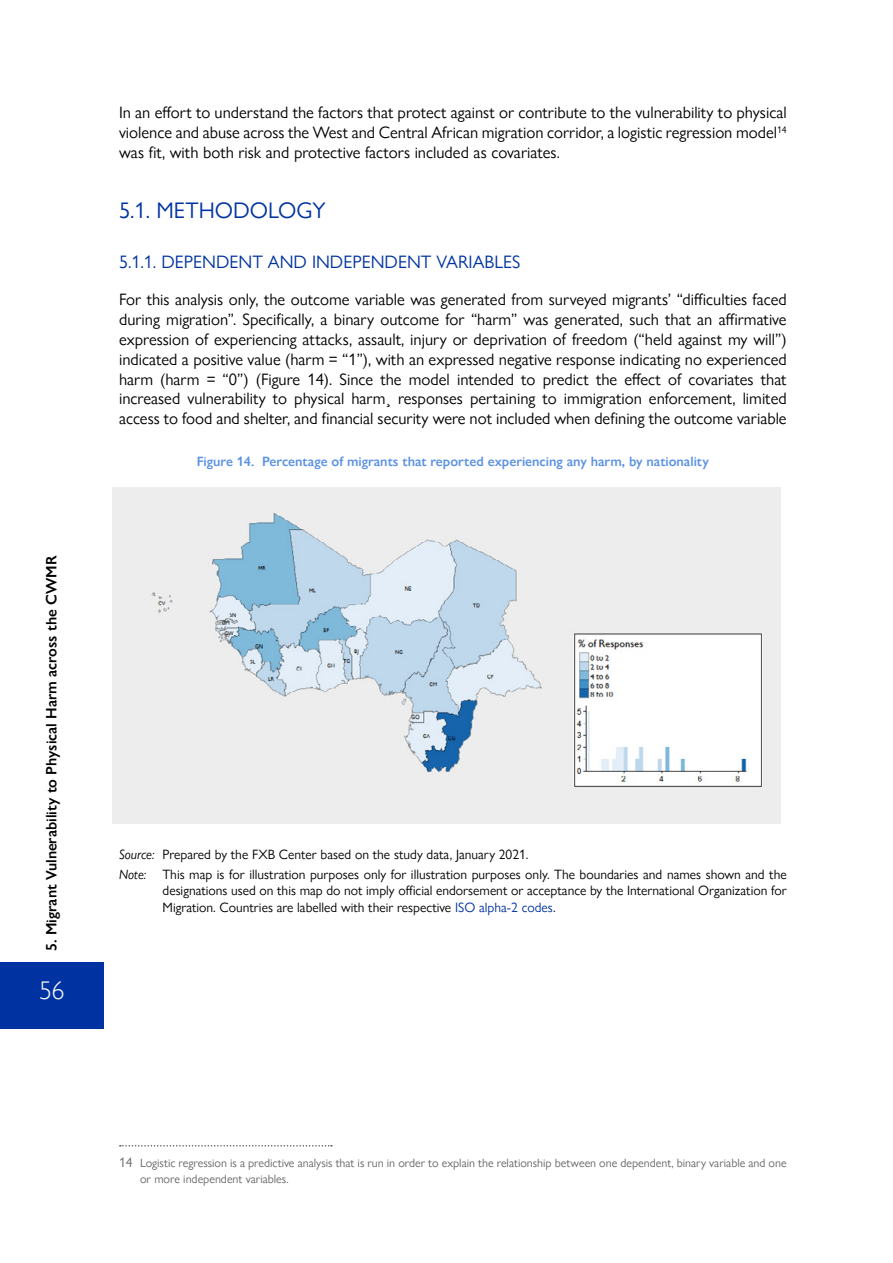
<style>
.page{position:relative;width:893px;height:1263px;background:#fff}
.page>*{position:absolute;margin:0;border:0;box-sizing:border-box;transform-origin:0 0}
.t1{font:300 25.5px "Gill Sans Nova";color:#fff}
.Secondary_Title{font:22.5px "Gill Sans Nova";color:#0033a1}
.Tertiary_Title{font:18px "Gill Sans Nova";color:#0033a1}
.body{font:16.5px/19.8px "Gill Sans Nova";color:#000;text-align:justify}
.t2{font:600 15px "Gill Sans Nova";color:#000}
.Source_and_Notes{font:13.5px/16.2px "Gill Sans Nova";color:#000;text-align:justify}
.Figure_Title{font:600 13.5px "Gill Sans Nova";color:#5b92e5}
.fOOTNOTE_USE_ME{font:12px/16.2px "Gill Sans Nova";color:#666}
.s1{font-style:italic}
.s2{color:#0033a1}
.s3{font-size:13.5px}
</style>
<div class="page">
<div style="left:0;top:963px;width:104px;height:66px;background:#0033a1"></div>
<svg style="left:120px;top:1145px;width:212px;height:1px"></svg>
<img style="left:113px;top:487px;width:667px;height:336px">
<p class="t2" style="left:42px;top:951px;width:397px;rotate:-90deg">5. Migrant Vulnerability to Physical Harm across the CWMR</p>
<h1 class="t1" style="left:39px;top:975px;width:27px">56</h1>
<p class="body" style="left:119px;top:103px;width:669px">In an effort to understand the factors that protect against or contribute to the vulnerability to physical violence and abuse across the West and Central African migration corridor, a logistic regression model<sup>14 </sup>was fit, with both risk and protective factors included as covariates.</p>
<p class="Secondary_Title" style="left:119px;top:197px;width:208px">5.1. METHODOLOGY</p>
<p class="Tertiary_Title" style="left:119px;top:251px;width:403px">5.1.1. DEPENDENT AND INDEPENDENT VARIABLES</p>
<p class="body" style="left:119px;top:290px;width:669px">For this analysis only, the outcome variable was generated from surveyed migrants’ “difficulties faced during migration”. Specifically, a binary outcome for “harm” was generated, such that an affirmative expression of experiencing attacks, assault, injury or deprivation of freedom (“held against my will”) indicated a positive value (harm = “1”), with an expressed negative response indicating no experienced harm (harm = “0”) (Figure 14). Since the model intended to predict the effect of covariates that increased vulnerability to physical harm¸ responses pertaining to immigration enforcement, limited access to food and shelter, and financial security were not included when defining the outcome variable</p>
<p class="Figure_Title" style="left:197px;top:453px;width:514px">Figure 14. Percentage of migrants that reported experiencing any harm, by nationality</p>
<p class="Source_and_Notes" style="left:119px;top:846px;width:411px"><span class="s1">Source:</span> Prepared by the FXB Center based on the study data, January 2021.</p>
<p class="Source_and_Notes" style="left:163px;top:866px;width:626px;text-indent:-44px"><span class="s1">Note:</span> This map is for illustration purposes only for illustration purposes only. The boundaries and names shown and the designations used on this map do not imply official endorsement or acceptance by the International Organization for Migration. Countries are labelled with their respective <span class="s2">ISO alpha-2 codes</span>.</p>
<p class="fOOTNOTE_USE_ME" style="left:140px;top:1155px;width:648px;text-indent:-21px"><span class="s3">14</span> Logistic regression is a predictive analysis that is run in order to explain the relationship between one dependent, binary variable and one or more independent variables.</p>
</div>
